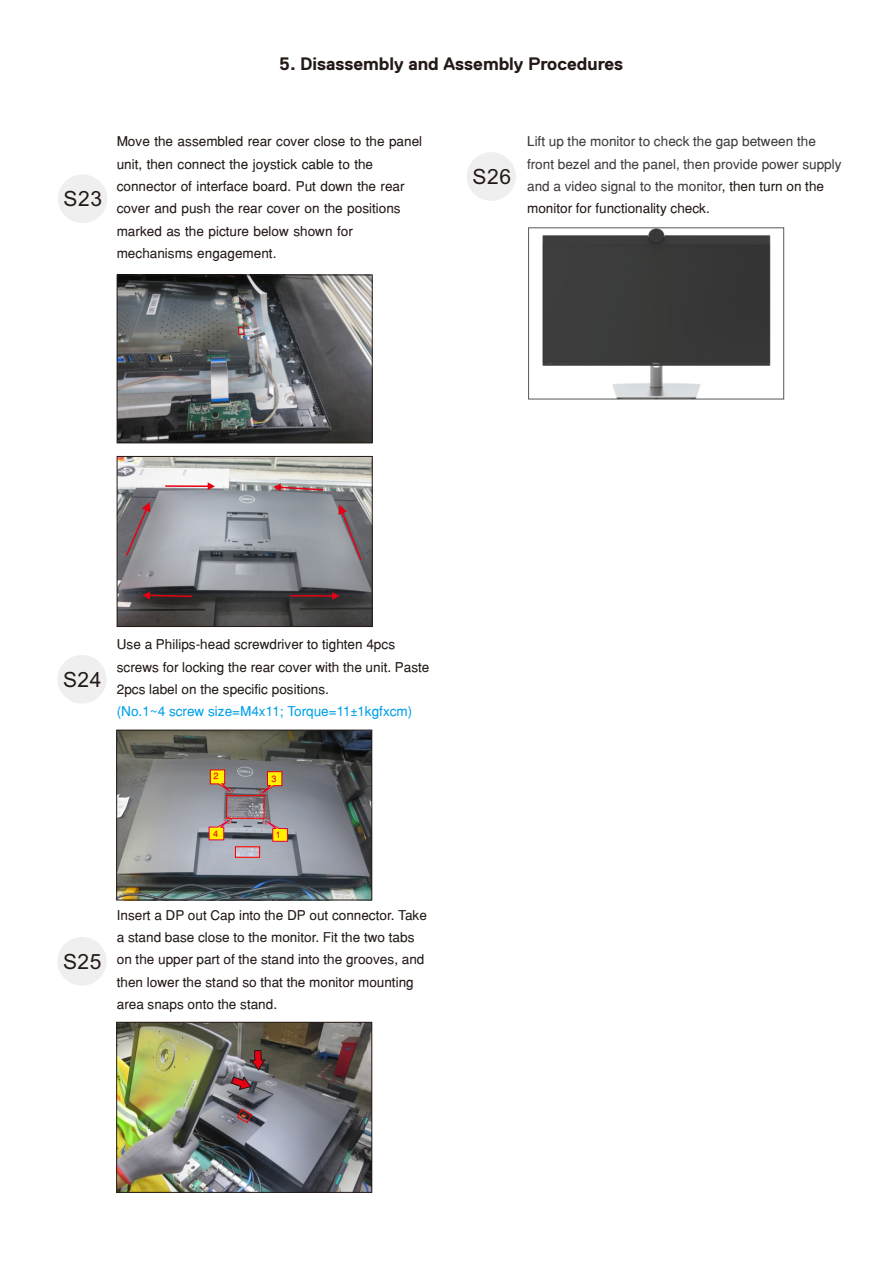
<style>
.page{position:relative;width:893px;height:1263px;background:#fff}
.page>*{position:absolute;margin:0;border:0;box-sizing:border-box;transform-origin:0 0}
.t1{font:21px "Arial";letter-spacing:.03em;color:#231916}
.t2{font:700 18px "Dell Replica";color:#231916}
.t3{font:13.5px/22.4px "Helvetica";color:#231916}
.t4{font:13.5px/22.4px "Helvetica";color:#3f3b3a}
.t5{font:9.15px "Helvetica";color:#e60013}
.s1{color:#231916}
.s2{color:#00a1e9}
.s3{font-family:"Arial";font-size:12px;color:#00a1e9}
</style>
<div class="page">
<img style="left:118px;top:1024px;width:252px;height:166px">
<div style="left:116px;top:1022px;width:256px;height:170px;border:1px solid #231916"></div>
<div style="left:58px;top:175px;width:49px;height:48px;background:#efeff0;border:1px solid #efeff0;border-radius:50%"></div>
<div style="left:58px;top:655px;width:48px;height:48px;background:#efeff0;border:1px solid #efeff0;border-radius:50%"></div>
<div style="left:58px;top:937px;width:48px;height:48px;background:#efeff0;border:1px solid #efeff0;border-radius:50%"></div>
<img style="left:118px;top:732px;width:252px;height:166px">
<div style="left:116px;top:730px;width:256px;height:170px;border:1px solid #231916"></div>
<svg style="left:210px;top:770px;width:21px;height:22px"></svg>
<svg style="left:261px;top:771px;width:21px;height:23px"></svg>
<svg style="left:266px;top:821px;width:22px;height:21px"></svg>
<div style="left:226px;top:795px;width:39px;height:24px;border:1px solid #f00"></div>
<svg style="left:231px;top:1050px;width:35px;height:40px"></svg>
<div style="left:235px;top:846px;width:25px;height:12px;border:1px solid #f00"></div>
<div style="left:226px;top:788px;width:7px;height:7px;border:1px dashed #f00;border-radius:50%"></div>
<svg style="left:236px;top:1108px;width:17px;height:16px"></svg>
<div style="left:467px;top:153px;width:48px;height:47px;background:#efeff0;border:1px solid #efeff0;border-radius:50%"></div>
<img style="left:119px;top:458px;width:251px;height:167px">
<div style="left:117px;top:456px;width:255px;height:171px;border:1px solid #231916"></div>
<svg style="left:126px;top:502px;width:24px;height:54px"></svg>
<svg style="left:338px;top:505px;width:23px;height:55px"></svg>
<svg style="left:165px;top:482px;width:50px;height:8px"></svg>
<svg style="left:273px;top:483px;width:50px;height:8px"></svg>
<svg style="left:290px;top:592px;width:49px;height:8px"></svg>
<svg style="left:143px;top:591px;width:49px;height:8px"></svg>
<img style="left:119px;top:277px;width:251px;height:164px">
<div style="left:117px;top:275px;width:255px;height:168px;border:1px solid #231916"></div>
<svg style="left:237px;top:326px;width:8px;height:9px"></svg>
<div style="left:263px;top:817px;width:7px;height:7px;border:1px dashed #f00;border-radius:50%"></div>
<div style="left:225px;top:817px;width:7px;height:7px;border:1px dashed #f00;border-radius:50%"></div>
<svg style="left:209px;top:820px;width:21px;height:20px"></svg>
<img style="left:612px;top:366px;width:88px;height:31px">
<div style="left:542px;top:230px;width:228px;height:136px;background:#3a3a39"></div>
<div style="left:528px;top:228px;width:256px;height:171px;border:1px solid #595857"></div>
<div style="left:259px;top:788px;width:7px;height:7px;border:1px dashed #f00;border-radius:50%"></div>
<h2 class="t2" style="left:279px;top:56px;width:345px">5. Disassembly and Assembly Procedures</h2>
<h1 class="t1" style="left:64px;top:191px;width:40px">S23</h1>
<p class="t3" style="left:117px;top:132px;width:307px">Move the assembled rear cover close to the panel unit, then connect the joystick cable to the connector of interface board. Put down the rear cover and push the rear cover on the positions marked as the picture below shown for mechanisms engagement.</p>
<h1 class="t1" style="left:472px;top:169px;width:40px">S26</h1>
<p class="t4" style="left:527px;top:132px;width:316px">Lift up the monitor to check the gap between the front bezel and the panel, then provide power supply and a video signal to the monitor<span class="s1">, then turn on the</span></p>
<p class="t3" style="left:527px;top:199px;width:184px">monitor for functionality check.</p>
<h1 class="t1" style="left:63px;top:671px;width:40px">S24</h1>
<p class="t3" style="left:117px;top:635px;width:314px">Use a Philips-head screwdriver to tighten 4pcs screws for locking the rear cover with the unit. Paste 2pcs label on the specific positions.<br><span class="s2">(No.1~4 screw size=M4x11; Torque=11</span><span class="s3">±</span><span class="s2">1kgfxcm)</span></p>
<p class="t5" style="left:214px;top:772px;width:7px">2</p>
<p class="t5" style="left:272px;top:775px;width:7px">3</p>
<p class="t5" style="left:213px;top:830px;width:7px">4</p>
<p class="t5" style="left:276px;top:831px;width:7px">1</p>
<h1 class="t1" style="left:63px;top:954px;width:40px">S25</h1>
<p class="t3" style="left:117px;top:905px;width:312px">Insert a DP out Cap into the DP out connector. Take a stand base close to the monitor. Fit the two tabs on the upper part of the stand into the grooves, and then lower the stand so that the monitor mounting area snaps onto the stand.</p>
</div>
